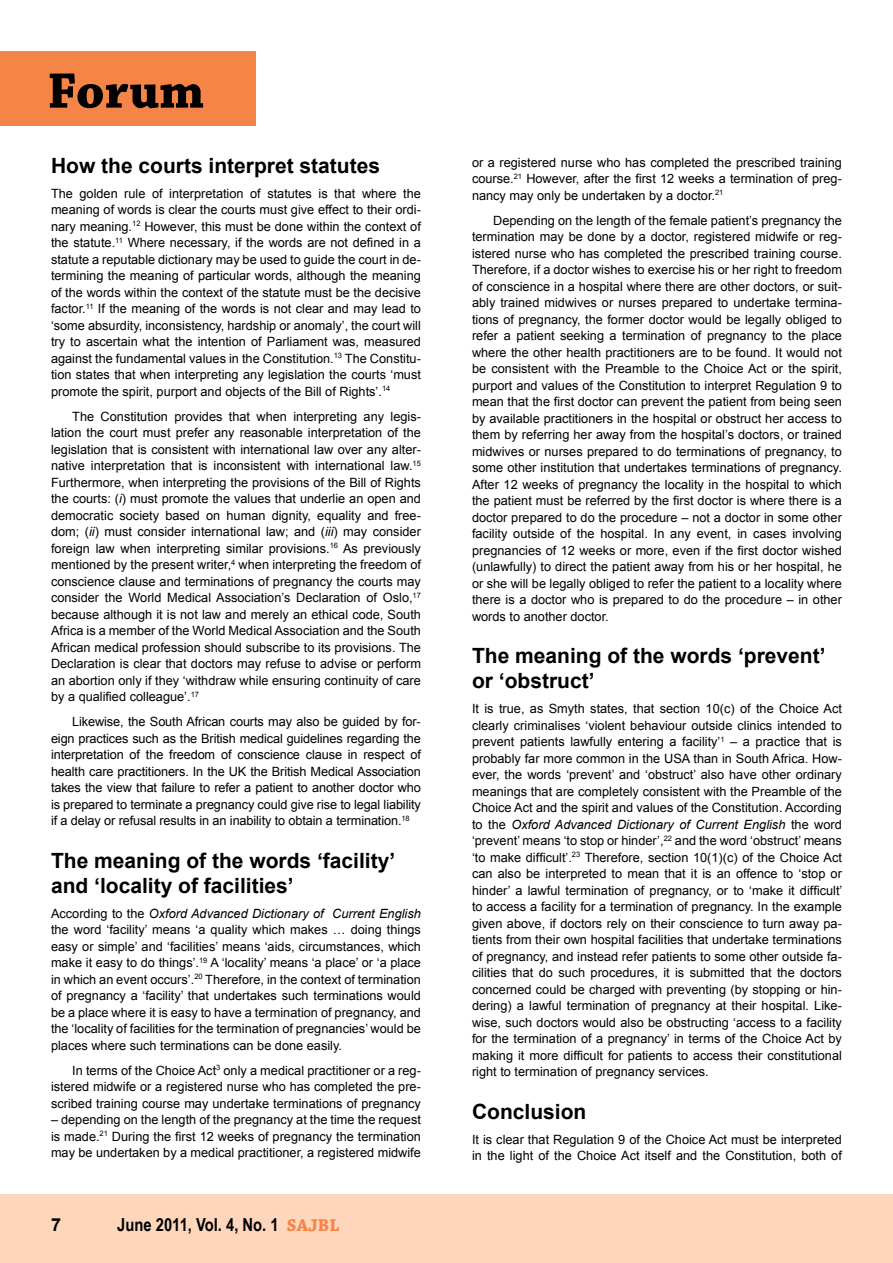
<style>
.page{position:relative;width:893px;height:1263px;background:#fff}
.page>*{position:absolute;margin:0;border:0;box-sizing:border-box;transform-origin:0 0}
.t1{font:700 52.5px "Chaparral Pro";color:#000}
.t2{font:700 21px/25.2px "Arial";color:#000}
.t3{font:700 18px "Arial Narrow";color:#000}
.t4{font:700 18px "Arial";color:#000}
.t5{font:12.75px/16.5px "Arial";color:#000;text-align:justify}
.s1{font-style:italic}
.s2{font-family:"Chaparral Pro";color:#f58546}
</style>
<div class="page">
<div style="left:0;top:1195px;width:893px;height:68px;background:#fdd6bc"></div>
<div style="left:0;top:51px;width:255px;height:74px;background:#f58546"></div>
<h1 class="t1" style="left:47px;top:60px;width:159px">Forum</h1>
<h2 class="t2" style="left:51px;top:154px;width:331px">How the courts interpret statutes</h2>
<p class="t5" style="left:51px;top:185px;width:371px">The golden rule of interpretation of statutes is that where the meaning of words is clear the courts must give effect to their ordi&shy;nary meaning.<sup>12</sup> However, this must be done within the context of the statute.<sup>11</sup> Where necessary, if the words are not defined in a statute a reputable dictionary may be used to guide the court in de&shy;termining the meaning of particular words, although the meaning of the words within the context of the statute must be the decisive factor.<sup>11</sup> If the meaning of the words is not clear and may lead to ‘some absurdity, inconsistency, hardship or anomaly’, the court will try to ascertain what the intention of Parliament was, measured against the fundamental values in the Constitution.<sup>13</sup> The Constitu&shy;tion states that when interpreting any legislation the courts ‘must promote the spirit, purport and objects of the Bill of Rights’.<sup>14</sup></p>
<p class="t5" style="left:51px;top:408px;width:371px;text-indent:21px">The Constitution provides that when interpreting any legis&shy;lation the court must prefer any reasonable interpretation of the legislation that is consistent with international law over any alter&shy;native interpretation that is inconsistent with international law.<sup>15<br></sup>Furthermore, when interpreting the provisions of the Bill of Rights the courts: (<span class="s1">i</span>) must promote the values that underlie an open and democratic society based on human dignity, equality and free&shy;dom; (<span class="s1">ii</span>) must consider international law; and (<span class="s1">iii</span>) may consider foreign law when interpreting similar provisions.<sup>16</sup> As previously mentioned by the present writer,<sup>4</sup> when interpreting the freedom of conscience clause and terminations of pregnancy the courts may consider the World Medical Association’s Declaration of Oslo,<sup>17 </sup>because although it is not law and merely an ethical code, South Africa is a member of the World Medical Association and the South African medical profession should subscribe to its provisions. The Declaration is clear that doctors may refuse to advise or perform an abortion only if they ‘withdraw while ensuring continuity of care by a qualified colleague’.<sup>17</sup></p>
<p class="t5" style="left:51px;top:714px;width:371px;text-indent:21px">Likewise, the South African courts may also be guided by for&shy;eign practices such as the British medical guidelines regarding the interpretation of the freedom of conscience clause in respect of health care practitioners. In the UK the British Medical Association takes the view that failure to refer a patient to another doctor who is prepared to terminate a pregnancy could give rise to legal liability if a delay or refusal results in an inability to obtain a termination.<sup>18</sup></p>
<h2 class="t2" style="left:51px;top:848px;width:346px">The meaning of the words ‘facility’ and ‘locality of facilities’</h2>
<p class="t5" style="left:51px;top:905px;width:371px">According to the <span class="s1">Oxford Advanced Dictionary of Current English </span>the word ‘facility’ means ‘a quality which makes … doing things easy or simple’ and ‘facilities’ means ‘aids, circumstances, which make it easy to do things’.<sup>19</sup> A ‘locality’ means ‘a place’ or ‘a place in which an event occurs’.<sup>20</sup> Therefore, in the context of termination of pregnancy a ‘facility’ that undertakes such terminations would be a place where it is easy to have a termination of pregnancy, and the ‘locality of facilities for the termination of pregnancies’ would be places where such terminations can be done easily.</p>
<p class="t5" style="left:51px;top:1062px;width:371px;text-indent:21px">In terms of the Choice Act<sup>3</sup> only a medical practitioner or a reg&shy;istered midwife or a registered nurse who has completed the pre&shy;scribed training course may undertake terminations of pregnancy</p>
<p class="t5" style="left:51px;top:1112px;width:371px">– depending on the length of the pregnancy at the time the request is made.<sup>21</sup> During the first 12 weeks of pregnancy the termination may be undertaken by a medical practitioner, a registered midwife</p>
<h3 class="t4" style="left:51px;top:1213px;width:12px">7</h3>
<h3 class="t3" style="left:117px;top:1211px;width:224px">June 2011, Vol. 4, No. 1 <span class="s2">SAJBL</span></h3>
<p class="t5" style="left:472px;top:154px;width:371px">or a registered nurse who has completed the prescribed training course.<sup>21</sup> However, after the first 12 weeks a termination of preg&shy;nancy may only be undertaken by a doctor.<sup>21</sup></p>
<p class="t5" style="left:472px;top:212px;width:371px;text-indent:21px">Depending on the length of the female patient’s pregnancy the termination may be done by a doctor, registered midwife or reg&shy;istered nurse who has completed the prescribed training course.<br>Therefore, if a doctor wishes to exercise his or her right to freedom of conscience in a hospital where there are other doctors, or suit&shy;ably trained midwives or nurses prepared to undertake termina&shy;tions of pregnancy, the former doctor would be legally obliged to refer a patient seeking a termination of pregnancy to the place where the other health practitioners are to be found. It would not be consistent with the Preamble to the Choice Act or the spirit, purport and values of the Constitution to interpret Regulation 9 to mean that the first doctor can prevent the patient from being seen by available practitioners in the hospital or obstruct her access to them by referring her away from the hospital’s doctors, or trained midwives or nurses prepared to do terminations of pregnancy, to some other institution that undertakes terminations of pregnancy.<br>After 12 weeks of pregnancy the locality in the hospital to which the patient must be referred by the first doctor is where there is a doctor prepared to do the procedure – not a doctor in some other facility outside of the hospital. In any event, in cases involving pregnancies of 12 weeks or more, even if the first doctor wished (unlawfully) to direct the patient away from his or her hospital, he or she will be legally obliged to refer the patient to a locality where there is a doctor who is prepared to do the procedure – in other words to another doctor.</p>
<h2 class="t2" style="left:472px;top:644px;width:355px">The meaning of the words ‘prevent’ or ‘obstruct’</h2>
<p class="t5" style="left:472px;top:701px;width:372px">It is true, as Smyth states, that section 10(c) of the Choice Act clearly criminalises ‘violent behaviour outside clinics intended to prevent patients lawfully entering a facility’<sup>1</sup> – a practice that is probably far more common in the USA than in South Africa. How&shy;ever, the words ‘prevent’ and ‘obstruct’ also have other ordinary meanings that are completely consistent with the Preamble of the Choice Act and the spirit and values of the Constitution. According to the <span class="s1">Oxford Advanced Dictionary of Current English</span> the word ‘prevent’ means ‘to stop or hinder’,<sup>22</sup> and the word ‘obstruct’ means ‘to make difficult’.<sup>23</sup> Therefore, section 10(1)(c) of the Choice Act can also be interpreted to mean that it is an offence to ‘stop or hinder’ a lawful termination of pregnancy, or to ‘make it difficult’ to access a facility for a termination of pregnancy. In the example given above, if doctors rely on their conscience to turn away pa&shy;tients from their own hospital facilities that undertake terminations of pregnancy, and instead refer patients to some other outside fa&shy;cilities that do such procedures, it is submitted that the doctors concerned could be charged with preventing (by stopping or hin&shy;dering) a lawful termination of pregnancy at their hospital. Like&shy;wise, such doctors would also be obstructing ‘access to a facility for the termination of a pregnancy’ in terms of the Choice Act by making it more difficult for patients to access their constitutional right to termination of pregnancy services.</p>
<h2 class="t2" style="left:472px;top:1099px;width:116px">Conclusion</h2>
<p class="t5" style="left:472px;top:1131px;width:371px">It is clear that Regulation 9 of the Choice Act must be interpreted in the light of the Choice Act itself and the Constitution, both of</p>
</div>
